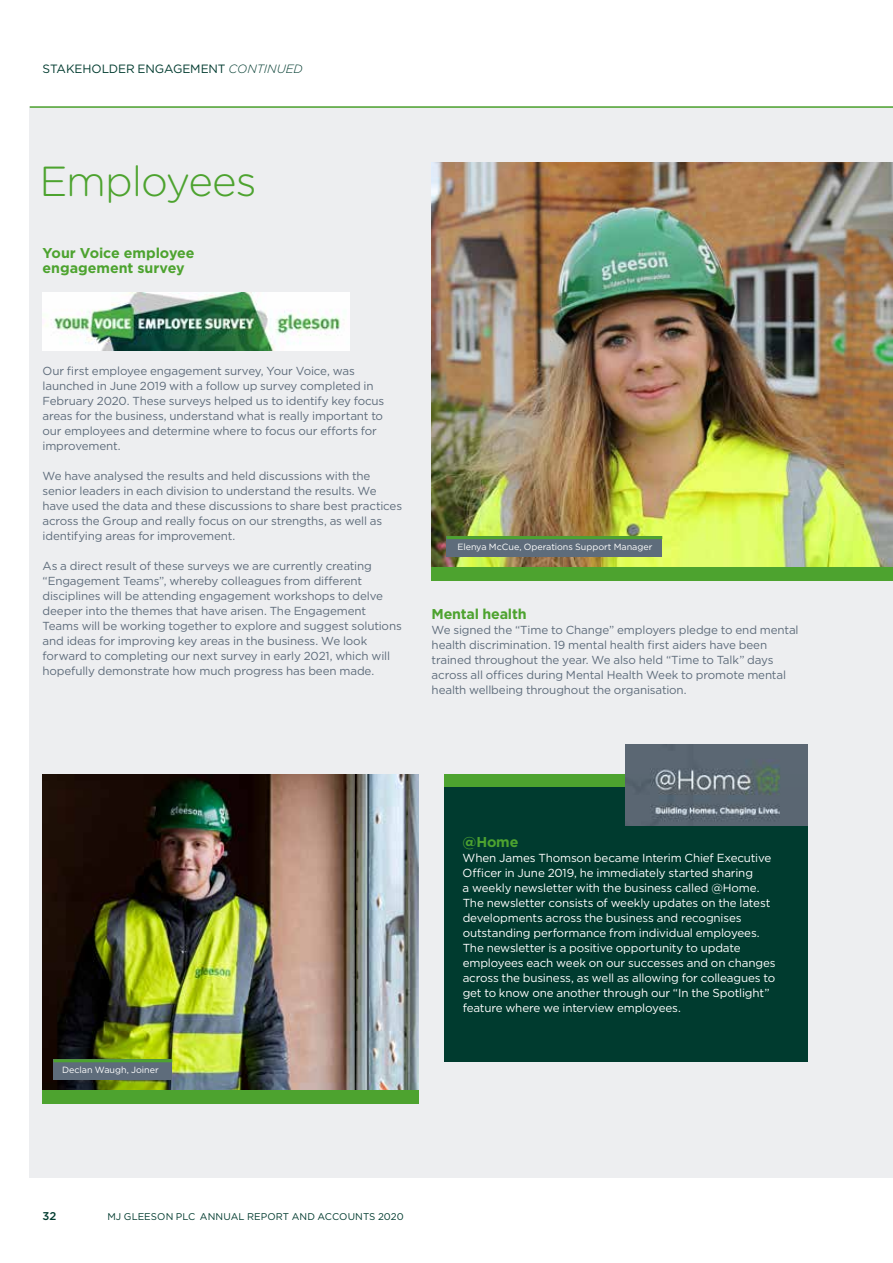
<style>
.page{position:relative;width:893px;height:1263px;background:#fff}
.page>*{position:absolute;margin:0;border:0;box-sizing:border-box;transform-origin:0 0}
.t1{font:300 42px "Gotham Rounded";letter-spacing:-.025em;color:#4da32f}
.t2{font:700 14.25px/15px "Gotham";letter-spacing:-.005em;color:#4da32f}
.t3{font:12px "Gotham";letter-spacing:-.015em;color:#003b2f}
.t4{font:11.7px/15px "Gotham";letter-spacing:-.015em;color:#5e6c7b}
.t5{font:11.7px/15px "Gotham";letter-spacing:-.015em;color:#fff}
.t6{font:500 11.25px "Gotham";color:#003b2f}
.t7{font:9.75px "Gotham";letter-spacing:.005em;color:#003b2f}
.t8{font:9px "Gotham";color:#fff}
.s1{font-weight:300;font-style:italic}
</style>
<div class="page">
<div style="left:30px;top:106px;width:863px;height:1072px;background:#edeef0"></div>
<hr style="left:30px;top:106px;width:863px;height:2px;background:#4da32f">
<img style="left:432px;top:162px;width:461px;height:405px">
<img style="left:43px;top:774px;width:376px;height:316px">
<div style="left:446px;top:536px;width:216px;height:20px;background:#5e6c7b"></div>
<hr style="left:446px;top:536px;width:216px;height:3px;background:#4da32f">
<div style="left:54px;top:1059px;width:118px;height:20px;background:#5e6c7b"></div>
<hr style="left:54px;top:1059px;width:118px;height:3px;background:#4da32f">
<img style="left:43px;top:293px;width:307px;height:57px">
<div style="left:432px;top:567px;width:461px;height:13px;background:#4da32f"></div>
<div style="left:43px;top:1090px;width:376px;height:14px;background:#4da32f"></div>
<div style="left:444px;top:775px;width:364px;height:287px;background:#003b2f"></div>
<div style="left:444px;top:775px;width:364px;height:12px;background:#4da32f"></div>
<img style="left:626px;top:745px;width:182px;height:80px">
<p class="t3" style="left:43px;top:61px;width:262px">STAKEH OLDER ENGAGEMENT <span class="s1">CONTINUED</span></p>
<h1 class="t1" style="left:39px;top:153px;width:219px">Employees</h1>
<p class="t2" style="left:43px;top:245px;width:154px">Your Voice employee engagement survey</p>
<p class="t4" style="left:43px;top:363px;width:343px">Our first employee engagement survey, Your Voice, was launched in June 2019 with a follow up survey completed in February 2020. These surveys helped us to identify key focus areas for the business, understand what is really important to our employees and determine where to focus our efforts for improvement.</p>
<p class="t4" style="left:43px;top:468px;width:361px">We have analysed the results and held discussions with the senior leaders in each division to understand the results. We have used the data and these discussions to share best practices across the Group and really focus on our strengths, as well as identifying areas for improvement.</p>
<p class="t4" style="left:43px;top:558px;width:361px">As a direct result of these surveys we are currently creating “Engagement Teams”, whereby colleagues from different disciplines will be attending engagement workshops to delve deeper into the themes that have arisen. The Engagement Teams will be working together to explore and suggest solutions and ideas for improving key areas in the business. We look forward to completing our next survey in early 2021, which will hopefully demonstrate how much progress has been made.</p>
<p class="t8" style="left:457px;top:541px;width:196px">Elenya McCue, Operations Support Manager</p>
<p class="t2" style="left:432px;top:607px;width:97px">Mental health</p>
<p class="t4" style="left:432px;top:622px;width:369px">We signed the “Time to Change” employers pledge to end mental health discrimination. 19 mental health first aiders have been trained throughout the year. We also held “Time to Talk” days across all offices during Mental H ealth Week to promote mental health wellbeing throughout the organisation.</p>
<p class="t8" style="left:62px;top:1064px;width:98px">Declan Waugh, Joiner</p>
<p class="t6" style="left:43px;top:1209px;width:16px">32</p>
<p class="t7" style="left:107px;top:1211px;width:32px">MJ Gleeson</p>
<p class="t7" style="left:176px;top:1211px;width:40px">PLC Annual</p>
<p class="t7" style="left:247px;top:1211px;width:15px">Report</p>
<p class="t7" style="left:292px;top:1211px;width:9px">and</p>
<p class="t7" style="left:317px;top:1211px;width:16px">Accounts</p>
<p class="t7" style="left:378px;top:1211px;width:27px">2020</p>
<p class="t2" style="left:463px;top:834px;width:57px">@Home</p>
<p class="t5" style="left:463px;top:850px;width:314px">When James Thomson became Interim Chief Executive Officer in June 2019, he immediately started sharing<br>a weekly newsletter with the business called @H ome.<br>The newsletter consists of weekly updates on the latest developments across the business and recognises outstanding performance from individual employees.<br>The newsletter is a positive opportunity to update employees each week on our successes and on changes across the business, as well as allowing for colleagues to get to know one another through our “In the Spotlight” feature where we interview employees.</p>
</div>
